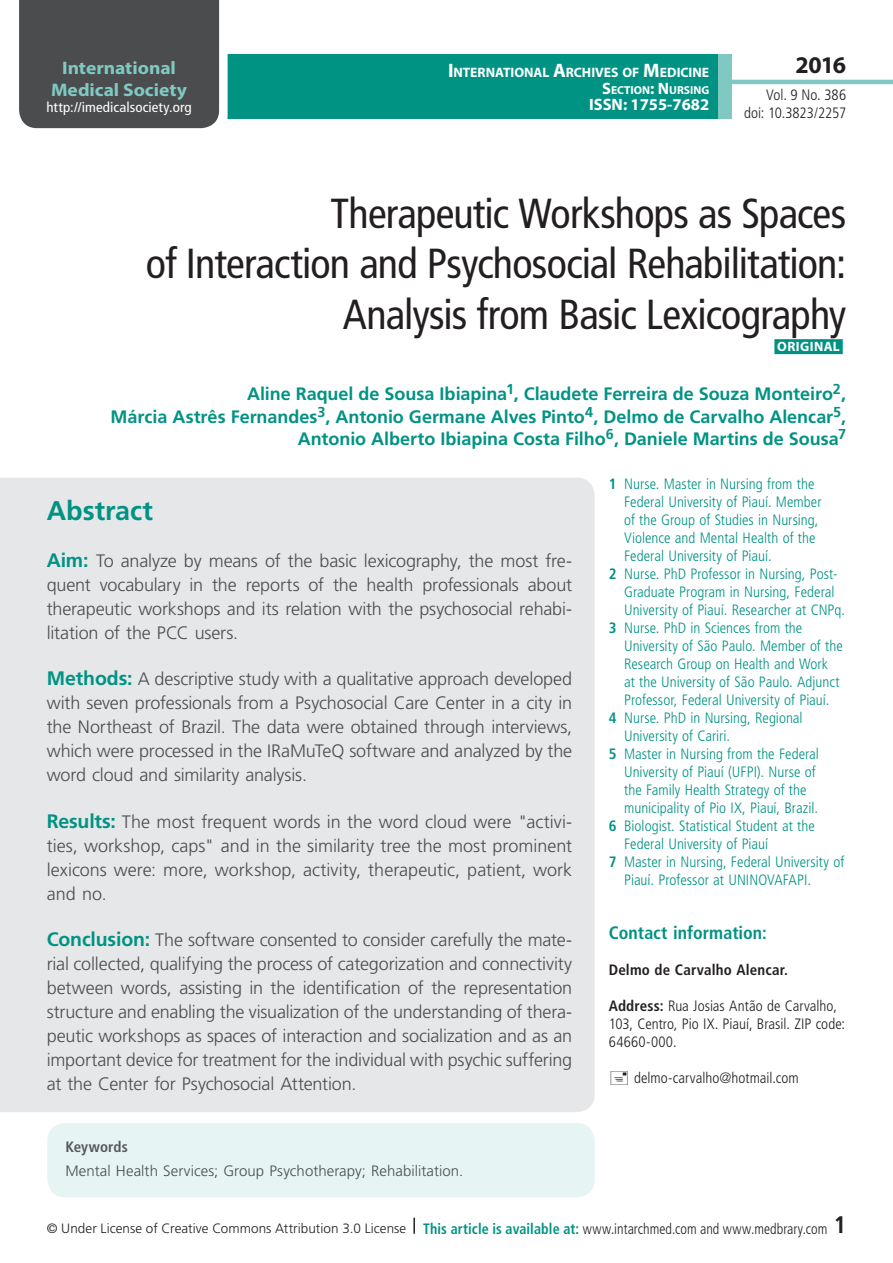
<style>
.page{position:relative;width:893px;height:1263px;background:#fff}
.page>*{position:absolute;margin:0;border:0;box-sizing:border-box;transform-origin:0 0}
.t1{font:condensed 42px/50.4px "Frutiger LT Std";letter-spacing:-.02em;color:#231f20;text-align:right}
.t2{font:700 27px "Frutiger LT Std";letter-spacing:-.005em;color:#009384}
.t3{font:700 24px "Myriad Pro";color:#231f20}
.t4{font:700 condensed 24px "Frutiger LT Std";color:#231f20}
.t5{font:700 18.15px/21.8px "Myriad Pro";color:#80c9c2;text-align:center;scale:1.07 1}
.t6{font:300 18px/24px "Frutiger LT Std";letter-spacing:-.01em;color:#4b4c4d;text-align:justify}
.t7{font:700 18px/22.5px "Frutiger LT Std";color:#009384;text-align:right}
.t8{font:700 condensed 18px "Frutiger LT Std";color:#009384}
.t9{font:700 16.5px "Myriad Pro";color:#fff}
.t10{font:300 condensed 15px "Frutiger LT Std";color:#009384}
.t11{font:300 condensed 15px/18px "Frutiger LT Std";color:#231f20;text-align:right}
.t12{font:300 15px "Frutiger LT Std";letter-spacing:.005em;color:#4b4c4d}
.t13{font:700 condensed 15px "Frutiger LT Std";letter-spacing:.01em;color:#231f20}
.t14{font:700 condensed 15px "Frutiger LT Std";letter-spacing:.01em;color:#57585a}
.t15{font:condensed 13.95px "Frutiger LT Std";letter-spacing:.005em;color:#fff;scale:1.07 1}
.t16{font:700 13.65px "Myriad Pro";letter-spacing:-.005em;color:#fff}
.t17{font:300 13.5px "Frutiger LT Std";letter-spacing:.005em;color:#231f20}
.t18{font:700 13.5px "Myriad Pro";letter-spacing:.03em;color:#fff}
.t19{font:700 11.55px "Myriad Pro";color:#fff}
.s1{font-size:19.5px}
.s2{font-size:16.5px}
.s3{font-weight:700}
.s4{font-weight:700;font-size:19.5px;color:#009384}
.s5{font-weight:700;font-stretch:condensed;font-size:15px;color:#009384}
.s6{font-stretch:condensed;font-size:15px}
</style>
<div class="page">
<div style="left:23px;top:54px;width:762px;height:65px;background:#009384"></div>
<div style="left:19px;top:0;width:209px;height:129px;background:#4b4c4d"></div>
<div style="left:732px;top:36px;width:161px;height:94px;background:#fff"></div>
<hr style="left:730px;top:80px;width:163px;height:4px;background:#80c9c2">
<div style="left:718px;top:54px;width:14px;height:65px;background:#80c9c2"></div>
<svg style="left:413px;top:1218px;width:2px;height:16px"></svg>
<div style="left:0;top:478px;width:595px;height:634px;background:#e6e7e9"></div>
<div style="left:774px;top:339px;width:69px;height:15px;background:#009384"></div>
<div style="left:47px;top:1123px;width:548px;height:74px;background:#e6f4f3;border-radius:18px"></div>
<p class="t5" style="left:51px;top:56px;width:129px">International<br>Medical Society</p>
<p class="t15" style="left:46px;top:99px;width:137px">http://imedicalsociety.org</p>
<p class="t16" style="left:448px;top:64px;width:263px"><span class="s1">I</span>NTERNATIONAL <span class="s1">A</span>RCHIVES OF <span class="s1">M</span>EDICINE</p>
<p class="t19" style="left:602px;top:82px;width:109px"><span class="s2">S</span>ECTION<span class="s2">: N</span> URSING</p>
<p class="t9" style="left:589px;top:94px;width:122px">ISSN: 1755-7682</p>
<h3 class="t3" style="left:795px;top:49px;width:52px">2016</h3>
<p class="t11" style="left:744px;top:86px;width:104px">Vol. 9 No. 386 doi: 10.3823/2257</p>
<h1 class="t1" style="left:146px;top:188px;width:702px">Therapeutic Workshops as Spaces<br>of Interaction and Psychosocial Rehabilitation:<br>Analysis from Basic Lexicography</h1>
<p class="t18" style="left:777px;top:338px;width:64px">ORIGINAL</p>
<p class="t7" style="left:111px;top:383px;width:737px">Aline Raquel de Sousa Ibiapina<sup>1</sup>, Claudete Ferreira de Souza Monteiro<sup>2</sup>,<br>Márcia Astrês Fernandes<sup>3</sup>, Antonio Germane Alves Pinto<sup>4</sup>, Delmo de Carvalho Alencar<sup>5</sup>,<br>Antonio Alberto Ibiapina Costa Filho<sup>6</sup>, Daniele Martins de Sousa<sup>7</sup></p>
<p class="t10" style="left:609px;top:475px;width:207px"><span class="s3">1</span> Nurse. Master in Nursing from the</p>
<p class="t10" style="left:624px;top:493px;width:199px">Federal University of Piauí. Member</p>
<p class="t10" style="left:624px;top:511px;width:196px">of the Group of Studies in Nursing,</p>
<p class="t10" style="left:624px;top:529px;width:193px">Violence and Mental Health of the</p>
<p class="t10" style="left:624px;top:547px;width:149px">Federal University of Piauí.</p>
<p class="t10" style="left:609px;top:565px;width:230px"><span class="s3">2</span> Nurse. PhD Professor in Nursing, Post-</p>
<p class="t10" style="left:624px;top:583px;width:212px">Graduate Program in Nursing, Federal</p>
<p class="t10" style="left:624px;top:601px;width:222px">University of Piauí. Researcher at CNPq.</p>
<p class="t10" style="left:609px;top:619px;width:195px"><span class="s3">3</span> Nurse. PhD in Sciences from the</p>
<p class="t10" style="left:624px;top:637px;width:220px">University of São Paulo. Member of the</p>
<p class="t10" style="left:624px;top:655px;width:206px">Research Group on Health and Work</p>
<p class="t10" style="left:624px;top:673px;width:217px">at the University of São Paulo. Adjunct</p>
<p class="t10" style="left:624px;top:691px;width:207px">Professor, Federal University of Piauí.</p>
<p class="t10" style="left:609px;top:709px;width:195px"><span class="s3">4</span> Nurse. PhD in Nursing, Regional</p>
<p class="t10" style="left:624px;top:727px;width:107px">University of Cariri.</p>
<p class="t10" style="left:609px;top:745px;width:212px"><span class="s3">5</span> Master in Nursing from the Federal</p>
<p class="t10" style="left:624px;top:763px;width:193px">University of Piauí (UFPI). Nurse of</p>
<p class="t10" style="left:624px;top:781px;width:184px">the Family Health Strategy of the</p>
<p class="t10" style="left:624px;top:799px;width:195px">municipality of Pio IX, Piauí, Brazil.</p>
<p class="t10" style="left:609px;top:817px;width:207px"><span class="s3">6</span> Biologist. Statistical Student at the</p>
<p class="t10" style="left:624px;top:835px;width:146px">Federal University of Piauí</p>
<p class="t10" style="left:609px;top:853px;width:237px"><span class="s3">7</span> Master in Nursing, Federal University of</p>
<p class="t10" style="left:624px;top:871px;width:188px">Piauí. Professor at UNINOVAFAPI.</p>
<h2 class="t2" style="left:47px;top:495px;width:108px">Abstract</h2>
<p class="t6" style="left:47px;top:549px;width:527px"><span class="s4">Aim:</span> To analyze by means of the basic lexicography, the most fre&shy;quent vocabulary in the reports of the health professionals about therapeutic workshops and its relation with the psychosocial rehabi&shy;litation of the PCC users.</p>
<p class="t6" style="left:47px;top:667px;width:527px"><span class="s4">Methods:</span> A descriptive study with a qualitative approach developed with seven professionals from a Psychosocial Care Center in a city in the Northeast of Brazil. The data were obtained through interviews, which were processed in the IRaMuTeQ software and analyzed by the word cloud and similarity analysis.</p>
<p class="t6" style="left:47px;top:810px;width:527px"><span class="s4">Results:</span> The most frequent words in the word cloud were "activi&shy;ties, workshop, caps" and in the similarity tree the most prominent lexicons were: more, workshop, activity, therapeutic, patient, work and no.</p>
<p class="t6" style="left:47px;top:928px;width:527px"><span class="s4">Conclusion:</span> The software consented to consider carefully the mate&shy;rial collected, qualifying the process of categorization and connectivity between words, assisting in the identification of the representation structure and enabling the visualization of the understanding of thera&shy;peutic workshops as spaces of interaction and socialization and as an important device for treatment for the individual with psychic suffering at the Center for Psychosocial Attention.</p>
<p class="t8" style="left:609px;top:922px;width:159px">Contact information:</p>
<p class="t13" style="left:609px;top:961px;width:181px">Delmo de Carvalho Alencar.</p>
<p class="t11" style="left:609px;top:997px;width:238px;text-align:left"><span class="s3">Address:</span> Rua Josias Antão de Carvalho,<br>103, Centro, Pio IX. Piauí, Brasil. ZIP code:<br>64660-000.</p>
<p class="t11" style="left:634px;top:1069px;width:166px">delmo-carvalho@hotmail.com</p>
<p class="t14" style="left:65px;top:1138px;width:64px">Keywords</p>
<p class="t12" style="left:65px;top:1162px;width:400px">Mental Health Services; Group Psychotherapy; Rehabilitation.</p>
<p class="t17" style="left:47px;top:1220px;width:782px">© Under License of Creative Commons Attribution 3.0 License <span class="s5">This article is available at:</span> <span class="s6">www.intarchmed.com and www.medbrary.com</span></p>
<h3 class="t4" style="left:834px;top:1210px;width:14px">1</h3>
</div>
